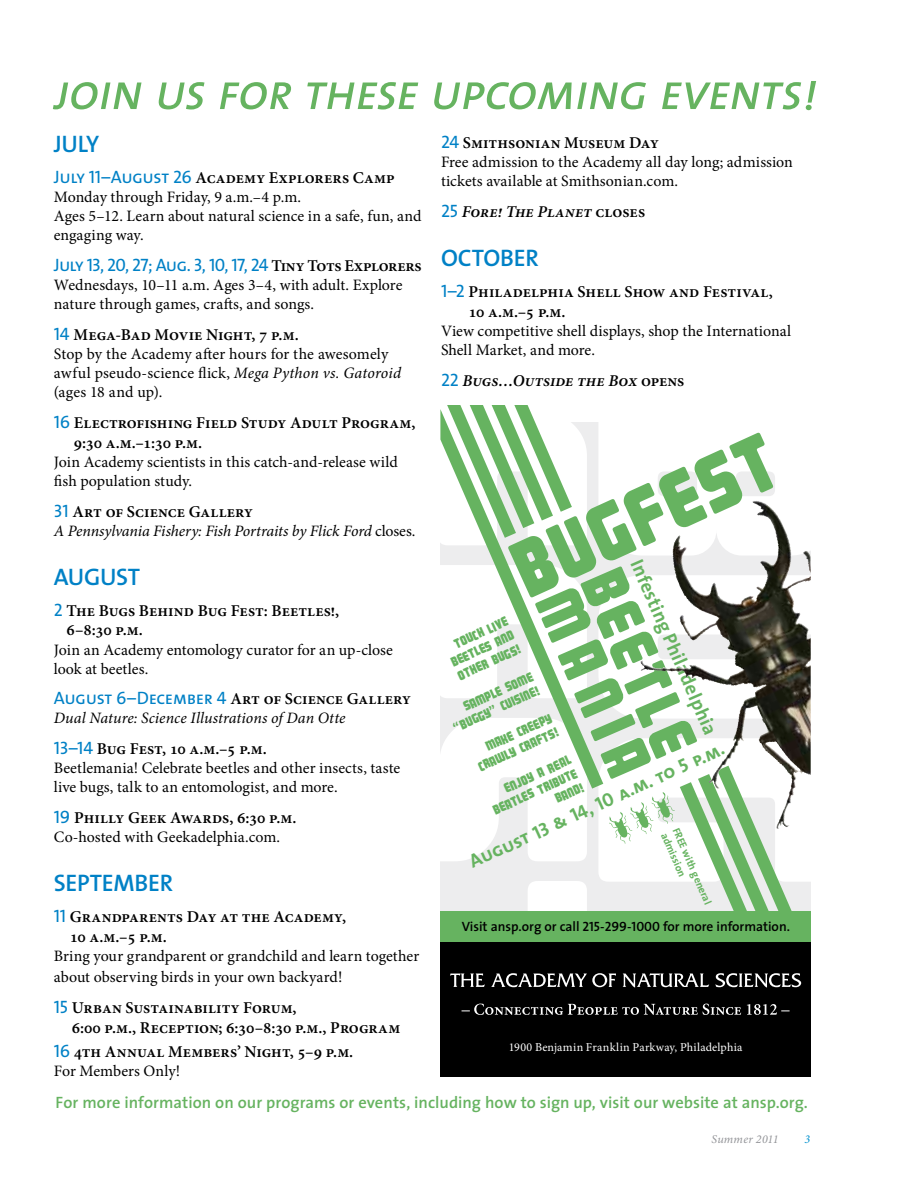
<style>
.page{position:relative;width:918px;height:1188px;background:#fff}
.page>*{position:absolute;margin:0;border:0;box-sizing:border-box;transform-origin:0 0}
.t1{font:80.85px "Magnum";color:#66b360}
.t2{font:64.5px "Magnum";color:#66b360}
.t3{font:italic 51px "The Sans Caps";letter-spacing:-.025em;color:#66b360}
.t4{font:24px "The Sans Semi Bold Caps";letter-spacing:-.015em;color:#0081c6}
.t5{font:19.2px "The Sans Bold Caps";color:#66b360}
.t6{font:700 19.2px "The Sans";color:#66b360}
.t7{font:18px "The Sans Caps";letter-spacing:-.045em;color:#0081c6}
.t8{font:600 16.5px/19.8px "Minion Pro";letter-spacing:.005em;color:#000}
.t9{font:600 16.5px "The Sans";letter-spacing:.005em;color:#66b360}
.t10{font:italic 600 16.5px "Minion Pro";color:#000}
.t11{font:15.9px/19px "Minion Pro";color:#000}
.t12{font:italic 15.9px "Minion Pro";color:#000}
.t13{font:13.5px/15.1px "Magnum";color:#66b360;text-align:right}
.t14{font:600 13.5px "The Sans";color:#000}
.t15{font:12px "Minion Pro";letter-spacing:.015em;color:#fff}
.t16{font:italic 12px "Minion Pro";letter-spacing:.02em;color:#939498}
.t17{font:italic 12px "Minion Pro";color:#0091ce}
.t18{font:700 10.5px/12.6px "The Sans";color:#66b360}
.s1{font-family:"The Sans Caps";font-weight:400;font-size:18px;color:#0081c6}
.s2{font-family:"Minion Pro";font-weight:600;font-size:16.5px;color:#000}
.s3{font-style:italic}
.s4{font-style:normal}
.s5{font-family:"The Sans Caps";font-weight:400;font-style:normal;font-size:18px;color:#0081c6}
.s6{font-family:"The Sans Bold Caps"}
.s7{font-family:"The Sans Semi Bold Caps";font-weight:400}
</style>
<div class="page">
<svg style="left:603px;top:472px;width:208px;height:294px"></svg>
<svg style="left:440px;top:409px;width:163px;height:357px"></svg>
<svg style="left:447px;top:405px;width:125px;height:133px"></svg>
<div style="left:440px;top:942px;width:371px;height:134px;background:#000"></div>
<img style="left:752px;top:501px;width:27px;height:64px">
<div style="left:440px;top:911px;width:371px;height:31px;background:#66b360"></div>
<svg style="left:450px;top:766px;width:361px;height:249px"></svg>
<h3 class="t3" style="left:54px;top:49px;width:764px">join us for these upcoming events!</h3>
<h3 class="t4" style="left:54px;top:124px;width:47px">JULY</h3>
<p class="t8" style="left:54px;top:168px;width:342px"><span class="s1">July 11–August 26</span> Academy Explorers Camp</p>
<p class="t11" style="left:54px;top:188px;width:369px">Monday through Friday, 9 a.m.–4 p.m.<br>Ages 5–12. Learn about natural science in a safe, fun, and engaging way.</p>
<p class="t7" style="left:54px;top:250px;width:369px">July 13, 20, 27; Aug. 3, 10, 17, 24 <span class="s2">Tiny Tots Explorers</span></p>
<p class="t11" style="left:54px;top:276px;width:350px">Wednesdays, 10–11 a.m. Ages 3–4, with adult. Explore nature through games, crafts, and songs.</p>
<p class="t8" style="left:54px;top:325px;width:246px"><span class="s1">14</span> Mega-Bad Movie Night, 7 p.m.</p>
<p class="t11" style="left:54px;top:345px;width:349px">Stop by the Academy after hours for the awesomely awful pseudo-science flick, <span class="s3">Mega Python vs. Gatoroid </span>(ages 18 and up).</p>
<p class="t8" style="left:74px;top:413px;width:343px;text-indent:-20px"><span class="s1">16</span> Electrofishing Field Study Adult Program,<br>9:30 a.m.–1:30 p.m.</p>
<p class="t11" style="left:54px;top:452px;width:345px">Join Academy scientists in this catch-and-release wild fish population study.</p>
<p class="t8" style="left:54px;top:502px;width:201px"><span class="s1">31</span> Art of Science Gallery</p>
<p class="t12" style="left:54px;top:520px;width:363px">A Pennsylvania Fishery: Fish Portraits by Flick Ford <span class="s4">closes.</span></p>
<h3 class="t4" style="left:54px;top:557px;width:88px">AUGUST</h3>
<p class="t8" style="left:67px;top:600px;width:274px;text-indent:-13px"><span class="s1">2</span> The Bugs Behind Bug Fest: Beetles!,<br>6–8:30 p.m.</p>
<p class="t11" style="left:54px;top:640px;width:341px">Join an Academy entomology curator for an up-close look at beetles.</p>
<p class="t8" style="left:54px;top:689px;width:359px"><span class="s1">August 6–December 4</span> Art of Science Gallery</p>
<p class="t12" style="left:54px;top:708px;width:293px">Dual Nature: Science Illustrations of Dan Otte</p>
<p class="t8" style="left:54px;top:739px;width:214px"><span class="s1">13–14</span> Bug Fest, 10 a.m.–5 p.m.</p>
<p class="t11" style="left:54px;top:759px;width:348px">Beetlemania! Celebrate beetles and other insects, taste live bugs, talk to an entomologist, and more.</p>
<p class="t8" style="left:54px;top:808px;width:244px"><span class="s1">19</span> Philly Geek Awards, 6:30 p.m.</p>
<p class="t11" style="left:54px;top:828px;width:228px">Co-hosted with Geekadelphia.com.</p>
<h3 class="t4" style="left:54px;top:863px;width:121px">SEPTEMBER</h3>
<p class="t8" style="left:70px;top:907px;width:278px;text-indent:-16px"><span class="s1">11</span> Grandparents Day at the Academy,<br>10 a.m.–5 p.m.</p>
<p class="t11" style="left:54px;top:945px;width:367px;line-height:21.6px">Bring your grandparent or grandchild and learn together about observing birds in your own backyard!</p>
<p class="t8" style="left:72px;top:998px;width:330px;text-indent:-18px"><span class="s1">15</span> Urban Sustainability Forum,<br>6:00 p.m., Reception; 6:30–8:30 p.m., Program</p>
<p class="t8" style="left:54px;top:1042px;width:301px"><span class="s1">16</span> 4th Annual Members’ Night, 5–9 p.m.</p>
<p class="t11" style="left:54px;top:1062px;width:128px">For Members Only!</p>
<p class="t8" style="left:441px;top:133px;width:219px"><span class="s1">24</span> Smithsonian Museum Day</p>
<p class="t11" style="left:441px;top:153px;width:353px">Free admission to the Academy all day long; admission tickets available at Smithsonian.com.</p>
<p class="t10" style="left:441px;top:200px;width:206px"><span class="s5">25</span> Fore! The Planet <span class="s4">closes</span></p>
<h3 class="t4" style="left:441px;top:238px;width:99px">OCTOBER</h3>
<p class="t8" style="left:468px;top:282px;width:306px;text-indent:-27px"><span class="s1">1–2</span> Philadelphia Shell Show and Festival,<br>10 a.m.–5 p.m.</p>
<p class="t11" style="left:441px;top:321px;width:352px">View competitive shell displays, shop the International<br>Shell Market, and more.</p>
<p class="t10" style="left:441px;top:369px;width:245px"><span class="s5">22</span> Bugs…Outside the Box <span class="s4">opens</span></p>
<h1 class="t1" style="left:500px;top:542px;width:282px;rotate:-25deg">bugfest</h1>
<p class="t6" style="left:650px;top:554px;width:191px;rotate:66deg">Infesting Philadelphia</p>
<h2 class="t2" style="left:625px;top:560px;width:196px;rotate:66deg">beetle</h2>
<h2 class="t2" style="left:580px;top:580px;width:196px;rotate:66deg">mania</h2>
<p class="t13" style="left:442px;top:643px;width:70px;text-align:justify;text-indent:11px;rotate:-25deg">Touch live beetles and other bugs!</p>
<p class="t13" style="left:445px;top:709px;width:94px;rotate:-25deg">sample some <span class="s6">“</span>buggy<span class="s6">”</span> cuisine!</p>
<p class="t13" style="left:470px;top:748px;width:88px;rotate:-25deg">Make creepy crawly crafts!</p>
<p class="t5" style="left:464px;top:849px;width:280px;rotate:-25deg">August 13 &amp; 14, 10 a.m. to 5 p.m.</p>
<p class="t13" style="left:484px;top:791px;width:93px;rotate:-25deg">Enjoy a real<br>Beatles tribute band!</p>
<p class="t18" style="left:682px;top:825px;width:84px;rotate:67deg">FREE with general admission</p>
<p class="t14" style="left:462px;top:916px;width:330px">Visit ansp.org or call <span class="s7">215-299-1000</span> for more information.</p>
<p class="t15" style="left:509px;top:1039px;width:235px">1900 Benjamin Franklin Parkway, Philadelphia</p>
<p class="t9" style="left:56px;top:1089px;width:754px">For more information on our programs or events, including how to sign up, visit our website at ansp.org.</p>
<p class="t16" style="left:712px;top:1131px;width:69px">Summer 2011</p>
<p class="t17" style="left:804px;top:1131px;width:7px">3</p>
</div>
